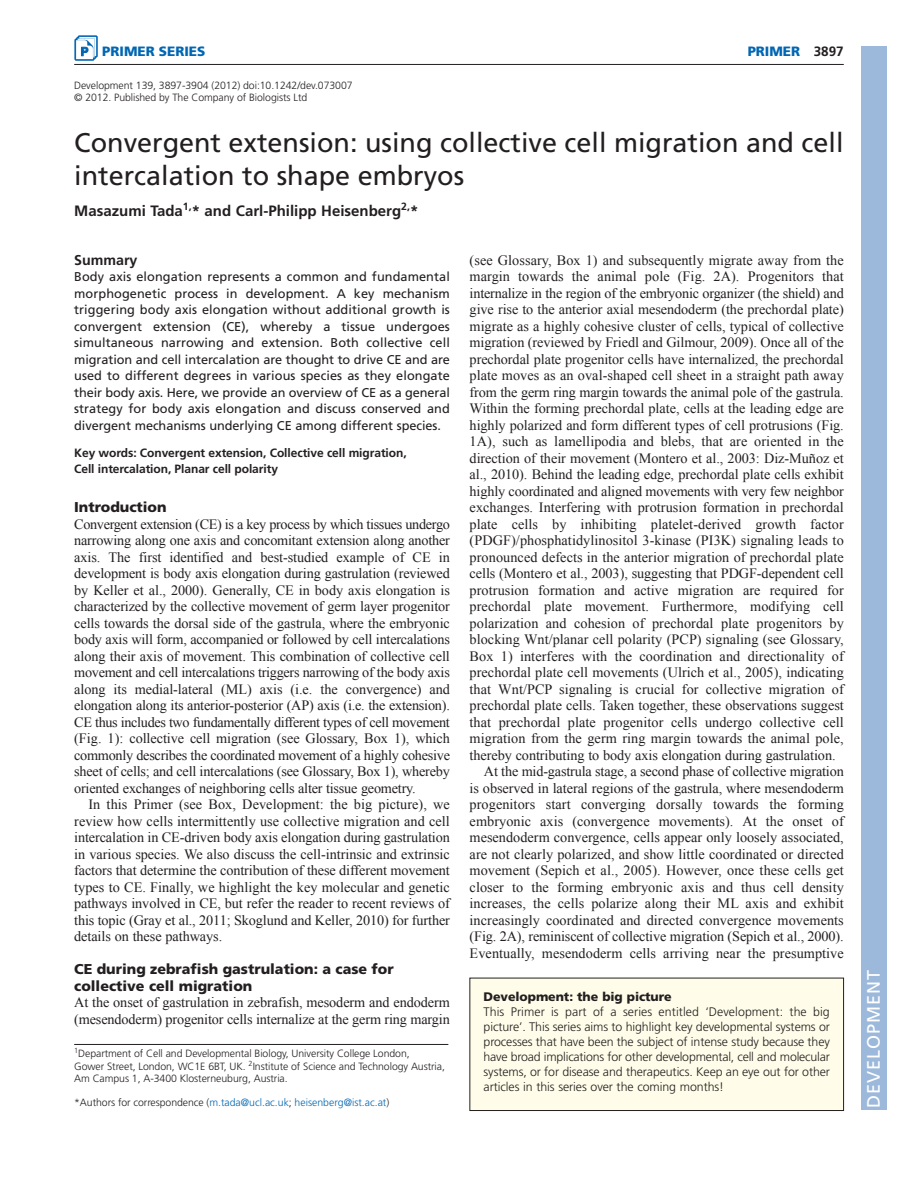
<style>
.page{position:relative;width:918px;height:1188px;background:#fff}
.page>*{position:absolute;margin:0;border:0;box-sizing:border-box;transform-origin:0 0}
.t1{font:27px/33px "Frutiger LT Std";color:#231f20}
.t2{font:18px "Frutiger LT Std";letter-spacing:.055em;color:#fff}
.t3{font:700 15px "Frutiger LT Std";color:#231f20}
.t4{font:14.25px/16.5px "Times New Roman";letter-spacing:.005em;color:#231f20;text-align:justify}
.t5{font:900 14.25px/16.5px "Frutiger LT Std";color:#231f20}
.t6{font:14.25px "Times New Roman";letter-spacing:-.015em;color:#231f20}
.t7{font:700 14.25px "Frutiger LT Std";color:#231f20}
.t8{font:900 13.5px "Frutiger LT Std";color:#0166b3}
.t9{font:700 13.5px "Frutiger LT Std";color:#231f20}
.t10{font:12.75px/16.5px "Frutiger LT Std";letter-spacing:-.005em;color:#231f20;text-align:justify}
.t11{font:300 12.3px/15px "Frutiger";letter-spacing:-.005em;color:#231f20;text-align:justify}
.t12{font:900 12.3px "Frutiger LT Std";letter-spacing:-.005em;color:#231f20}
.t13{font:700 12px/16.5px "Frutiger LT Std";letter-spacing:-.005em;color:#231f20}
.t14{font:300 10.5px/12.5px "Frutiger";letter-spacing:-.005em;color:#231f20}
.t15{font:300 10.5px "Frutiger";letter-spacing:-.005em;color:#0166b3}
.s1{color:#231f20}
</style>
<div class="page">
<hr style="left:74px;top:1044px;width:374px;height:1px;background:#231f20">
<hr style="left:74px;top:64px;width:770px;height:1px;background:#231f20">
<svg style="left:74px;top:35px;width:24px;height:26px"></svg>
<div style="left:470px;top:978px;width:374px;height:133px;background:#fffde9"></div>
<div style="left:470px;top:978px;width:374px;height:133px;border:1px solid #231f20"></div>
<div style="left:861px;top:46px;width:25px;height:1064px;background:#9cb9db"></div>
<p class="t8" style="left:102px;top:45px;width:105px">PRIMER SERIES</p>
<p class="t8" style="left:748px;top:45px;width:54px">PRIMER</p>
<p class="t9" style="left:814px;top:46px;width:32px">3897</p>
<p class="t14" style="left:74px;top:81px;width:280px;line-height:12px">Development 139, 3897-3904 (2012) doi:10.1242/dev.073007 © 2012. Published by The Company of Biologists Ltd</p>
<h1 class="t1" style="left:74px;top:128px;width:771px">Convergent extension: using collective cell migration and cell intercalation to shape embryos</h1>
<p class="t3" style="left:74px;top:205px;width:346px">Masazumi Tada<sup>1,</sup>* and Carl-Philipp Heisenberg<sup>2,</sup>*</p>
<p class="t7" style="left:74px;top:254px;width:65px">Summary</p>
<p class="t10" style="left:74px;top:269px;width:377px">Body axis elongation represents a common and fundamental morphogenetic process in development. A key mechanism triggering body axis elongation without additional growth is convergent extension (CE), whereby a tissue undergoes simultaneous narrowing and extension. Both collective cell migration and cell intercalation are thought to drive CE and are used to different degrees in various species as they elongate their body axis. Here, we provide an overview of CE as a general strategy for body axis elongation and discuss conserved and divergent mechanisms underlying CE among different species.</p>
<p class="t13" style="left:74px;top:445px;width:334px">Key words: Convergent extension, Collective cell migration,<br>Cell intercalation, Planar cell polarity</p>
<p class="t5" style="left:74px;top:500px;width:94px">Introduction</p>
<p class="t4" style="left:74px;top:516px;width:377px">Convergent extension (CE) is a key process by which tissues undergo narrowing along one axis and concomitant extension along another axis. The first identified and best-studied example of CE in development is body axis elongation during gastrulation (reviewed by Keller et al., 2000). Generally, CE in body axis elongation is characterized by the collective movement of germ layer progenitor cells towards the dorsal side of the gastrula, where the embryonic body axis will form, accompanied or followed by cell intercalations along their axis of movement. This combination of collective cell movement and cell intercalations triggers narrowing of the body axis along its medial-lateral (ML) axis (i.e. the convergence) and elongation along its anterior-posterior (AP) axis (i.e. the extension).<br>CE thus includes two fundamentally different types of cell movement (Fig. 1): collective cell migration (see Glossary, Box 1), which commonly describes the coordinated movement of a highly cohesive sheet of cells; and cell intercalations (see Glossary, Box 1), whereby oriented exchanges of neighboring cells alter tissue geometry.</p>
<p class="t4" style="left:74px;top:796px;width:377px;text-indent:14px">In this Primer (see Box, Development: the big picture), we review how cells intermittently use collective migration and cell intercalation in CE-driven body axis elongation during gastrulation in various species. We also discuss the cell-intrinsic and extrinsic factors that determine the contribution of these different movement types to CE. Finally, we highlight the key molecular and genetic pathways involved in CE, but refer the reader to recent reviews of this topic (Gray et al., 2011; Skoglund and Keller, 2010) for further details on these pathways.</p>
<p class="t5" style="left:74px;top:962px;width:321px">CE during zebrafish gastrulation: a case for collective cell migration</p>
<p class="t4" style="left:74px;top:994px;width:377px">At the onset of gastrulation in zebrafish, mesoderm and endoderm (mesendoderm) progenitor cells internalize at the germ ring margin</p>
<p class="t14" style="left:74px;top:1048px;width:372px"><sup>1</sup>Department of Cell and Developmental Biology, University College London,<br>Gower Street, London, WC1E 6BT, UK. <sup>2</sup>Institute of Science and Technology Austria,<br>Am Campus 1, A-3400 Klosterneuburg, Austria.</p>
<p class="t15" style="left:74px;top:1099px;width:317px"><span class="s1">*Authors for correspondence (</span>m.tada@ucl.ac.uk<span class="s1">;</span> heisenberg@ist.ac.at<span class="s1">)</span></p>
<p class="t4" style="left:470px;top:252px;width:376px">(see Glossary, Box 1) and subsequently migrate away from the</p>
<p class="t4" style="left:470px;top:268px;width:376px">margin towards the animal pole (Fig. 2A). Progenitors that</p>
<p class="t6" style="left:470px;top:285px;width:376px">internalize in the region of the embryonic organizer (the shield) and</p>
<p class="t4" style="left:470px;top:301px;width:376px">give rise to the anterior axial mesendoderm (the prechordal plate)</p>
<p class="t4" style="left:470px;top:318px;width:376px">migrate as a highly cohesive cluster of cells, typical of collective</p>
<p class="t4" style="left:470px;top:334px;width:376px">migration (reviewed by Friedl and Gilmour, 2009). Once all of the</p>
<p class="t4" style="left:470px;top:351px;width:376px">prechordal plate progenitor cells have internalized, the prechordal</p>
<p class="t4" style="left:470px;top:367px;width:376px">plate moves as an oval-shaped cell sheet in a straight path away</p>
<p class="t4" style="left:470px;top:384px;width:376px">from the germ ring margin towards the animal pole of the gastrula.</p>
<p class="t4" style="left:470px;top:400px;width:376px">Within the forming prechordal plate, cells at the leading edge are</p>
<p class="t4" style="left:470px;top:417px;width:376px">highly polarized and form different types of cell protrusions (Fig.</p>
<p class="t4" style="left:470px;top:433px;width:376px">1A), such as lamellipodia and blebs, that are oriented in the</p>
<p class="t4" style="left:470px;top:450px;width:376px">direction of their movement (Montero et al., 2003: Diz-Muñoz et</p>
<p class="t4" style="left:470px;top:466px;width:376px">al., 2010). Behind the leading edge, prechordal plate cells exhibit</p>
<p class="t4" style="left:470px;top:483px;width:376px">highly coordinated and aligned movements with very few neighbor</p>
<p class="t4" style="left:470px;top:499px;width:376px">exchanges. Interfering with protrusion formation in prechordal</p>
<p class="t4" style="left:470px;top:516px;width:376px">plate cells by inhibiting platelet-derived growth factor</p>
<p class="t4" style="left:470px;top:532px;width:376px">(PDGF)/phosphatidylinositol 3-kinase (PI3K) signaling leads to</p>
<p class="t4" style="left:470px;top:549px;width:376px">pronounced defects in the anterior migration of prechordal plate</p>
<p class="t4" style="left:470px;top:565px;width:376px">cells (Montero et al., 2003), suggesting that PDGF-dependent cell</p>
<p class="t4" style="left:470px;top:582px;width:376px">protrusion formation and active migration are required for</p>
<p class="t4" style="left:470px;top:598px;width:376px">prechordal plate movement. Furthermore, modifying cell</p>
<p class="t4" style="left:470px;top:615px;width:376px">polarization and cohesion of prechordal plate progenitors by</p>
<p class="t4" style="left:470px;top:631px;width:376px">blocking Wnt/planar cell polarity (PCP) signaling (see Glossary,</p>
<p class="t4" style="left:470px;top:648px;width:376px">Box 1) interferes with the coordination and directionality of</p>
<p class="t4" style="left:470px;top:664px;width:376px">prechordal plate cell movements (Ulrich et al., 2005), indicating</p>
<p class="t4" style="left:470px;top:681px;width:376px">that Wnt/PCP signaling is crucial for collective migration of</p>
<p class="t4" style="left:470px;top:697px;width:376px">prechordal plate cells. Taken together, these observations suggest</p>
<p class="t4" style="left:470px;top:714px;width:376px">that prechordal plate progenitor cells undergo collective cell</p>
<p class="t4" style="left:470px;top:730px;width:376px">migration from the germ ring margin towards the animal pole,</p>
<p class="t4" style="left:470px;top:747px;width:368px">thereby contributing to body axis elongation during gastrulation.</p>
<p class="t4" style="left:484px;top:763px;width:361px">At the mid-gastrula stage, a second phase of collective migration</p>
<p class="t4" style="left:470px;top:780px;width:376px">is observed in lateral regions of the gastrula, where mesendoderm</p>
<p class="t4" style="left:470px;top:796px;width:376px">progenitors start converging dorsally towards the forming</p>
<p class="t4" style="left:470px;top:813px;width:376px">embryonic axis (convergence movements). At the onset of</p>
<p class="t4" style="left:470px;top:829px;width:376px">mesendoderm convergence, cells appear only loosely associated,</p>
<p class="t4" style="left:470px;top:846px;width:376px">are not clearly polarized, and show little coordinated or directed</p>
<p class="t4" style="left:470px;top:862px;width:376px">movement (Sepich et al., 2005). However, once these cells get</p>
<p class="t4" style="left:470px;top:879px;width:376px">closer to the forming embryonic axis and thus cell density</p>
<p class="t4" style="left:470px;top:895px;width:376px">increases, the cells polarize along their ML axis and exhibit</p>
<p class="t4" style="left:470px;top:912px;width:376px">increasingly coordinated and directed convergence movements</p>
<p class="t4" style="left:470px;top:928px;width:376px">(Fig. 2A), reminiscent of collective migration (Sepich et al., 2000).</p>
<p class="t4" style="left:470px;top:945px;width:376px">Eventually, mesendoderm cells arriving near the presumptive</p>
<p class="t12" style="left:484px;top:991px;width:190px">Development: the big picture</p>
<p class="t11" style="left:484px;top:1005px;width:348px">This Primer is part of a series entitled ‘Development: the big picture’. This series aims to highlight key developmental systems or processes that have been the subject of intense study because they have broad implications for other developmental, cell and molecular systems, or for disease and therapeutics. Keep an eye out for other articles in this series over the coming months!</p>
<p class="t2" style="left:863px;top:1108px;width:140px;rotate:-90deg">DEVELOPMENT</p>
</div>
